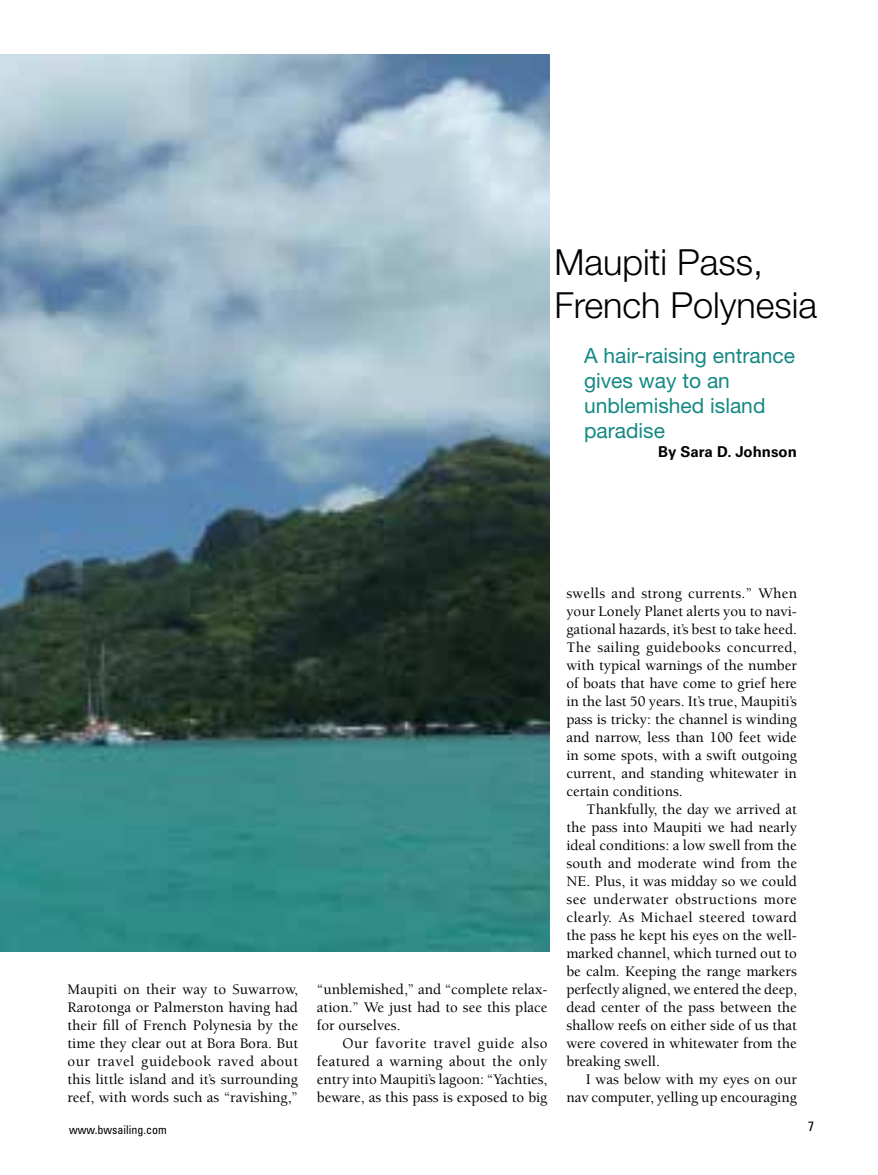
<style>
.page{position:relative;width:878px;height:1175px;background:#fff}
.page>*{position:absolute;margin:0;border:0;box-sizing:border-box;transform-origin:0 0}
.t1{font:300 36px/43.2px "Helvetica Neue";color:#000}
.t2{font:21px/25.2px "Helvetica Neue";color:#148983}
.t3{font:500 15px/18px "Berkeley";color:#000;text-align:justify}
.t4{font:700 15px "Univers";color:#000}
.t5{font:condensed 13.5px "Univers";color:#000}
.t6{font:condensed 12px "Univers";color:#000}
</style>
<div class="page">
<img style="left:0;top:54px;width:549px;height:897px">
<h1 class="t1" style="left:554px;top:239px;width:264px">Maupiti Pass,<br>French Polynesia</h1>
<h2 class="t2" style="left:584px;top:342px;width:212px">A hair-raising entrance gives way to an unblemished island paradise</h2>
<p class="t4" style="left:658px;top:443px;width:140px">By Sara D. Johnson</p>
<p class="t3" style="left:68px;top:980px;width:232px">Maupiti on their way to Suwarrow, Rarotonga or Palmerston having had their fill of French Polynesia by the time they clear out at Bora Bora. But our travel guidebook raved about this little island and it’s surrounding reef, with words such as “ravishing,”</p>
<p class="t3" style="left:317px;top:980px;width:232px">“unblemished,” and “complete relax&shy;ation.” We just had to see this place for ourselves.</p>
<p class="t3" style="left:317px;top:1034px;width:232px;text-indent:25px">Our favorite travel guide also featured a warning about the only entry into Maupiti’s lagoon: “Yachties, beware, as this pass is exposed to big</p>
<p class="t3" style="left:566px;top:584px;width:232px">swells and strong currents.” When your Lonely Planet alerts you to navi&shy;gational hazards, it’s best to take heed.<br>The sailing guidebooks concurred, with typical warnings of the number of boats that have come to grief here in the last 50 years. It’s true, Maupiti’s pass is tricky: the channel is winding and narrow, less than 100 feet wide in some spots, with a swift outgoing current, and standing whitewater in certain conditions.</p>
<p class="t3" style="left:566px;top:800px;width:232px;text-indent:20px">Thankfully, the day we arrived at the pass into Maupiti we had nearly ideal conditions: a low swell from the south and moderate wind from the NE. Plus, it was midday so we could see underwater obstructions more clearly. As Michael steered toward the pass he kept his eyes on the well&shy;marked channel, which turned out to be calm. Keeping the range markers perfectly aligned, we entered the deep, dead center of the pass between the shallow reefs on either side of us that were covered in whitewater from the breaking swell.</p>
<p class="t3" style="left:566px;top:1070px;width:232px;text-align:right">I was below with my eyes on our nav computer, yelling up encouraging</p>
<p class="t6" style="left:69px;top:1121px;width:99px">www.bwsailing.com</p>
<p class="t5" style="left:808px;top:1117px;width:7px">7</p>
</div>
